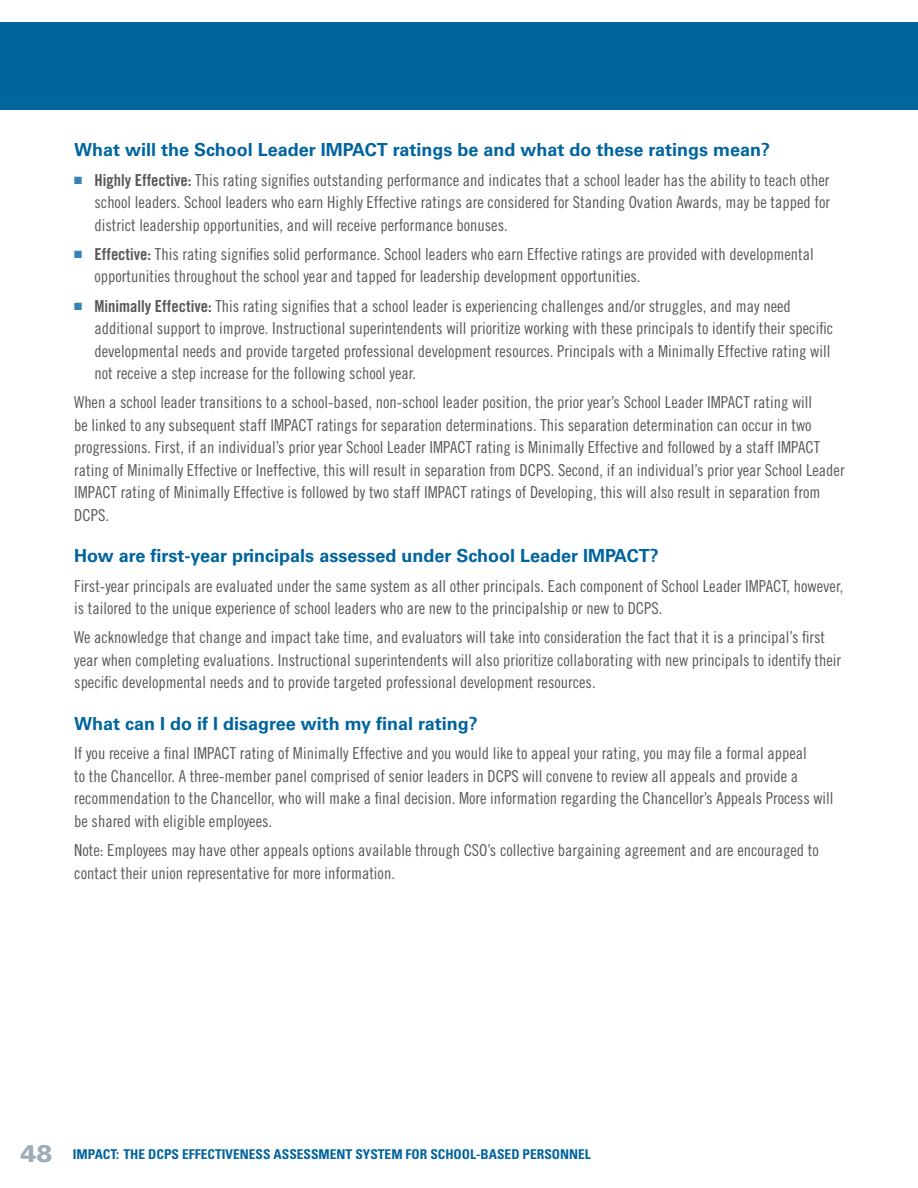
<style>
.page{position:relative;width:918px;height:1188px;background:#fff}
.page>*{position:absolute;margin:0;border:0;box-sizing:border-box;transform-origin:0 0}
.Subhead_1{font:700 18px "Univers LT Std";color:#00649e}
.Body_Text{font:16.5px/22.5px "Trade Gothic LT Std Cn 18";color:#57585a}
.Bullet_text{font:16.5px/22.5px "Trade Gothic LT Std Cn 18";color:#57585a}
.t1{font:700 condensed 13.5px "Univers LT Std";color:#00649e}
.s1{color:#3883b5}
.s2{font-family:"Trade Gothic LT Std Bd Cn 20"}
.s3{font-weight:900;font-stretch:normal;font-size:24px;color:#9eacb7}
</style>
<div class="page">
<div style="left:0;top:23px;width:918px;height:87px;background:#00649e"></div>
<p class="Subhead_1" style="left:74px;top:139px;width:697px">What will the School Leader IMPACT ratings be and what do these ratings mean?</p>
<p class="Bullet_text" style="left:94px;top:168px;width:737px;text-align:justify;text-indent:-20px"><span class="s1">■</span> <span class="s2">Highly Effective:</span> This rating signifies outstanding performance and indicates that a school leader has the ability to teach other school leaders. School leaders who earn Highly Effective ratings are considered for Standing Ovation Awards, may be tapped for district leadership opportunities, and will receive performance bonuses.</p>
<p class="Bullet_text" style="left:94px;top:243px;width:721px;text-indent:-20px"><span class="s1">■</span> <span class="s2">Effective:</span> This rating signifies solid performance. School leaders who earn Effective ratings are provided with developmental opportunities throughout the school year and tapped for leadership development opportunities.</p>
<p class="Bullet_text" style="left:94px;top:294px;width:740px;text-indent:-20px"><span class="s1">■</span> <span class="s2">Minimally Effective:</span> This rating signifies that a school leader is experiencing challenges and/or struggles, and may need additional support to improve. Instructional superintendents will prioritize working with these principals to identify their specific developmental needs and provide targeted professional development resources. Principals with a Minimally Effective rating will not receive a step increase for the following school year.</p>
<p class="Body_Text" style="left:74px;top:391px;width:772px">When a school leader transitions to a school-based, non-school leader position, the prior year’s School Leader IMPACT rating will<br>be linked to any subsequent staff IMPACT ratings for separation determinations. This separation determination can occur in two progressions. First, if an individual’s prior year School Leader IMPACT rating is Minimally Effective and followed by a staff IMPACT rating of Minimally Effective or Ineffective, this will result in separation from DCPS. Second, if an individual’s prior year School Leader IMPACT rating of Minimally Effective is followed by two staff IMPACT ratings of Developing, this will also result in separation from DCPS.</p>
<p class="Subhead_1" style="left:74px;top:546px;width:586px">How are first-year principals assessed under School Leader IMPACT?</p>
<p class="Body_Text" style="left:74px;top:574px;width:771px">First-year principals are evaluated under the same system as all other principals. Each component of School Leader IMPACT, however, is tailored to the unique experience of school leaders who are new to the principalship or new to DCPS.</p>
<p class="Body_Text" style="left:74px;top:626px;width:768px">We acknowledge that change and impact take time, and evaluators will take into consideration the fact that it is a principal’s first year when completing evaluations. Instructional superintendents will also prioritize collaborating with new principals to identify their specific developmental needs and to provide targeted professional development resources.</p>
<p class="Subhead_1" style="left:74px;top:713px;width:405px">What can I do if I disagree with my final rating?</p>
<p class="Body_Text" style="left:74px;top:742px;width:761px">If you receive a final IMPACT rating of Minimally Effective and you would like to appeal your rating, you may file a formal appeal<br>to the Chancellor. A three-member panel comprised of senior leaders in DCPS will convene to review all appeals and provide a recommendation to the Chancellor, who will make a final decision. More information regarding the Chancellor’s Appeals Process will be shared with eligible employees.</p>
<p class="Body_Text" style="left:74px;top:839px;width:746px">Note: Employees may have other appeals options available through CSO’s collective bargaining agreement and are encouraged to contact their union representative for more information.</p>
<p class="t1" style="left:20px;top:1145px;width:572px"><span class="s3">48</span> IMPACT: THE DCPS EFFECTIVENESS ASSESSMENT SYSTEM FOR SCHOOL-BASED PERSONNEL</p>
</div>
